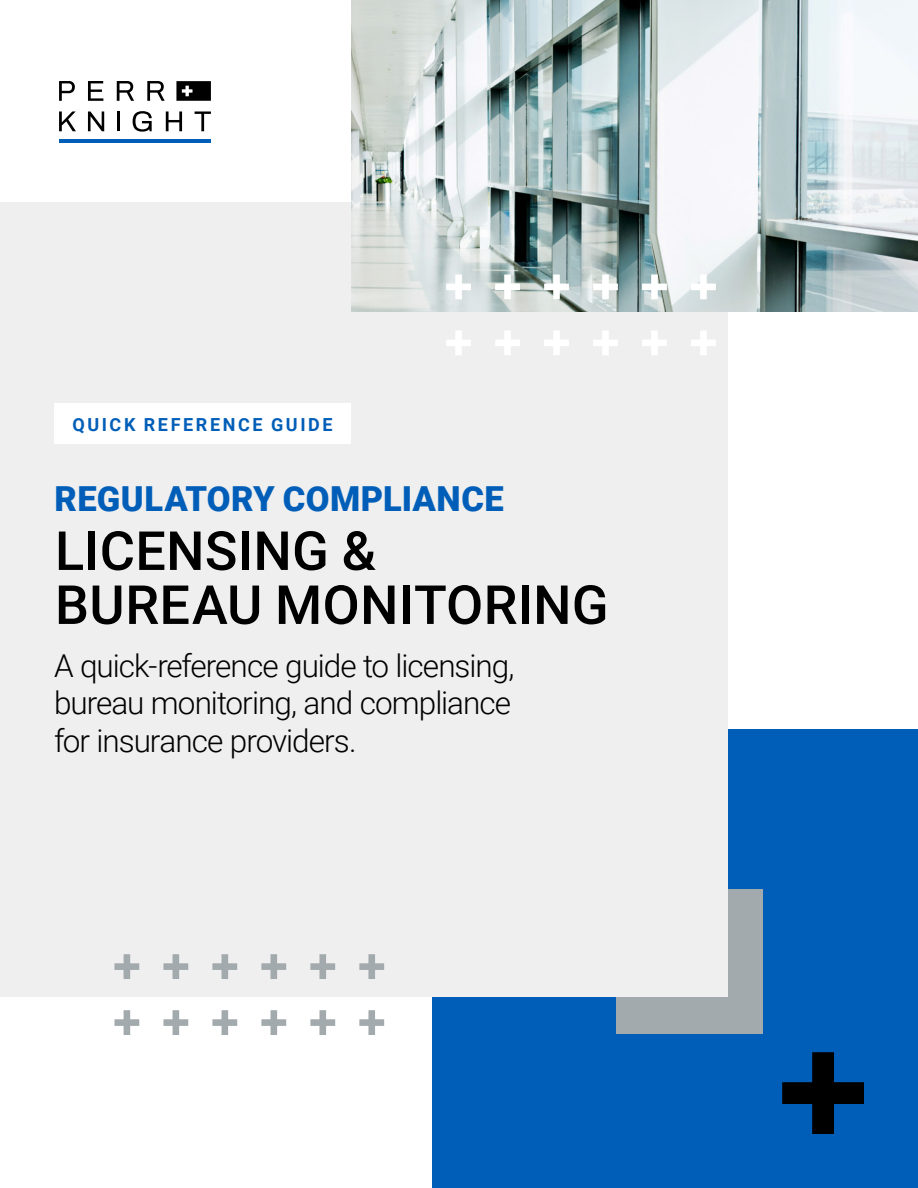
<style>
.page{position:relative;width:918px;height:1188px;background:#fff}
.page>*{position:absolute;margin:0;border:0;box-sizing:border-box;transform-origin:0 0}
.t1{font:500 54px/54px "Roboto";letter-spacing:.005em;color:#000}
.t2{font:900 34.5px "Roboto";letter-spacing:.01em;color:#005eb8}
.t3{font:300 31.5px/37.8px "Roboto";letter-spacing:-.03em;color:#000;text-align:justify}
.t4{font:700 18px "Roboto";letter-spacing:.145em;color:#005eb8}
</style>
<div class="page">
<div style="left:432px;top:729px;width:486px;height:459px;background:#005eb8"></div>
<div style="left:616px;top:889px;width:148px;height:145px;background:#a2aaad"></div>
<div style="left:0;top:202px;width:728px;height:796px;background:#efefef"></div>
<svg style="left:782px;top:1052px;width:82px;height:82px"></svg>
<svg style="left:114px;top:954px;width:25px;height:25px"></svg>
<svg style="left:163px;top:954px;width:25px;height:25px"></svg>
<svg style="left:212px;top:954px;width:25px;height:25px"></svg>
<svg style="left:261px;top:954px;width:25px;height:25px"></svg>
<svg style="left:310px;top:954px;width:25px;height:25px"></svg>
<svg style="left:359px;top:954px;width:25px;height:25px"></svg>
<svg style="left:114px;top:1010px;width:25px;height:25px"></svg>
<svg style="left:163px;top:1010px;width:25px;height:25px"></svg>
<svg style="left:212px;top:1010px;width:25px;height:25px"></svg>
<svg style="left:261px;top:1010px;width:25px;height:25px"></svg>
<svg style="left:310px;top:1010px;width:25px;height:25px"></svg>
<svg style="left:359px;top:1010px;width:25px;height:25px"></svg>
<img style="left:351px;top:0;width:567px;height:311px">
<svg style="left:59px;top:81px;width:16px;height:20px"></svg>
<svg style="left:88px;top:81px;width:15px;height:20px"></svg>
<svg style="left:117px;top:81px;width:17px;height:20px"></svg>
<svg style="left:147px;top:81px;width:18px;height:20px"></svg>
<svg style="left:59px;top:111px;width:17px;height:20px"></svg>
<svg style="left:88px;top:111px;width:16px;height:20px"></svg>
<hr style="left:117px;top:111px;width:3px;height:20px;background:#000">
<svg style="left:133px;top:111px;width:19px;height:21px"></svg>
<svg style="left:166px;top:111px;width:16px;height:20px"></svg>
<svg style="left:195px;top:111px;width:16px;height:20px"></svg>
<svg style="left:176px;top:81px;width:35px;height:20px"></svg>
<hr style="left:59px;top:140px;width:152px;height:3px;background:#005eb8">
<svg style="left:446px;top:274px;width:25px;height:25px"></svg>
<svg style="left:495px;top:274px;width:25px;height:25px"></svg>
<svg style="left:544px;top:274px;width:25px;height:25px"></svg>
<svg style="left:593px;top:274px;width:25px;height:25px"></svg>
<svg style="left:642px;top:274px;width:25px;height:25px"></svg>
<svg style="left:691px;top:274px;width:25px;height:25px"></svg>
<svg style="left:446px;top:331px;width:25px;height:24px"></svg>
<svg style="left:495px;top:331px;width:25px;height:24px"></svg>
<svg style="left:544px;top:331px;width:25px;height:24px"></svg>
<svg style="left:593px;top:331px;width:25px;height:24px"></svg>
<svg style="left:642px;top:331px;width:25px;height:24px"></svg>
<svg style="left:691px;top:331px;width:25px;height:24px"></svg>
<div style="left:54px;top:404px;width:297px;height:40px;background:#fff"></div>
<p class="t4" style="left:73px;top:411px;width:262px">QUICK REFERENCE GUIDE</p>
<p class="t2" style="left:55px;top:475px;width:451px">REGULATORY COMPLIANCE</p>
<h1 class="t1" style="left:55px;top:522px;width:555px">LICENSING &amp;<br>BUREAU MONITORING</h1>
<p class="t3" style="left:54px;top:645px;width:462px">A quick-reference guide to licensing, bureau monitoring, and compliance for insurance providers.</p>
</div>
